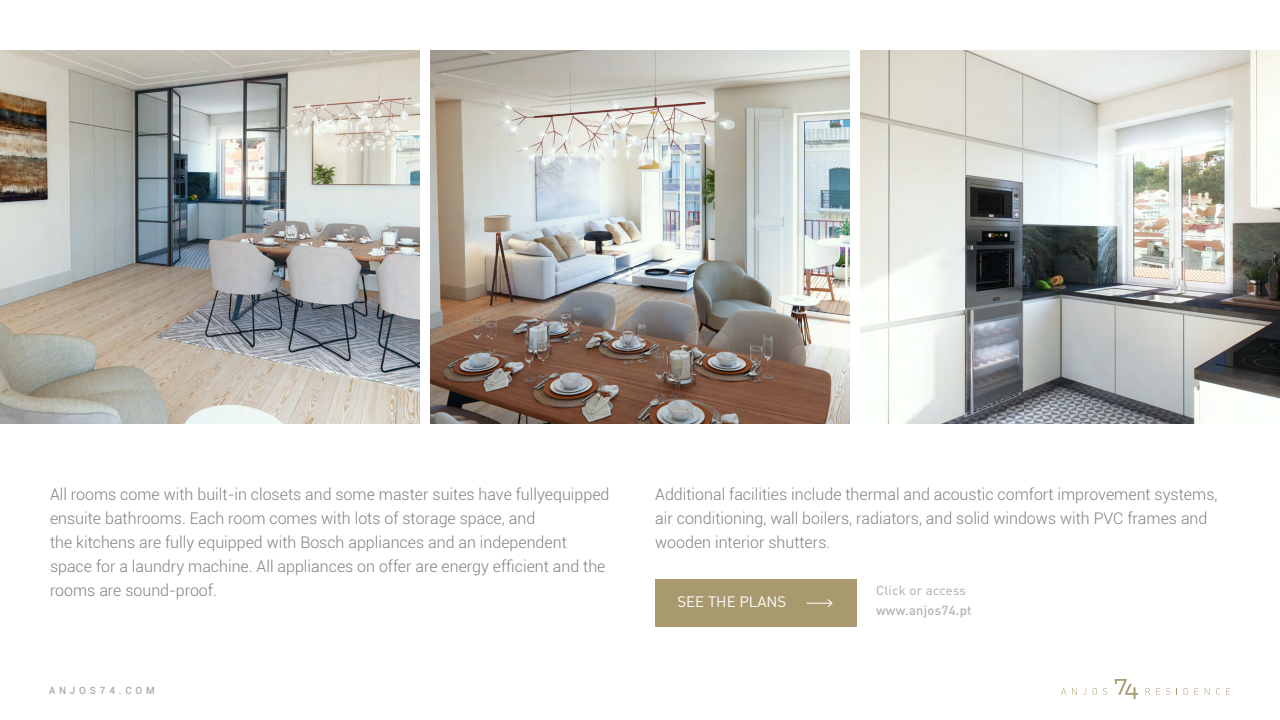
<style>
.page{position:relative;width:1280px;height:720px;background:#fff}
.page>*{position:absolute;margin:0;border:0;box-sizing:border-box;transform-origin:0 0}
.TEXTO_CORPO{font:300 16px "Roboto";color:#808080}
.CORPO_16{font:15px "DIN Pro";color:#fff}
.CORPO_14pt{font:500 13px "DIN Pro";letter-spacing:.02em;color:#b2b3b7}
.CORPO_14pt-2{font:13px "DIN Pro";letter-spacing:.02em;color:#a8a9ad}
.t1{font:500 10px "Roboto";letter-spacing:.38em;color:#a8a9ad}
</style>
<div class="page">
<svg style="left:1061px;top:688px;width:5px;height:7px"></svg>
<svg style="left:1072px;top:688px;width:5px;height:7px"></svg>
<svg style="left:1093px;top:688px;width:4px;height:7px"></svg>
<svg style="left:1103px;top:688px;width:4px;height:7px"></svg>
<svg style="left:1146px;top:688px;width:4px;height:7px"></svg>
<svg style="left:1156px;top:688px;width:4px;height:7px"></svg>
<svg style="left:1166px;top:688px;width:4px;height:7px"></svg>
<svg style="left:1184px;top:688px;width:4px;height:7px"></svg>
<svg style="left:1195px;top:688px;width:4px;height:7px"></svg>
<svg style="left:1205px;top:688px;width:5px;height:7px"></svg>
<svg style="left:1216px;top:688px;width:4px;height:7px"></svg>
<svg style="left:1226px;top:688px;width:4px;height:7px"></svg>
<svg style="left:1115px;top:679px;width:23px;height:20px"></svg>
<img style="left:0;top:50px;width:420px;height:374px">
<img style="left:430px;top:50px;width:420px;height:374px">
<img style="left:860px;top:50px;width:420px;height:374px">
<div style="left:655px;top:579px;width:202px;height:48px;background:#a8996e"></div>
<svg style="left:807px;top:599px;width:26px;height:8px"></svg>
<p class="TEXTO_CORPO" style="left:50px;top:483px;width:561px">All rooms come with built-in closets and some master suites have fullyequipped</p>
<p class="TEXTO_CORPO" style="left:50px;top:507px;width:487px">ensuite bathrooms. Each room comes with lots of storage space, and</p>
<p class="TEXTO_CORPO" style="left:50px;top:531px;width:518px">the kitchens are fully equipped with Bosch appliances and an independent</p>
<p class="TEXTO_CORPO" style="left:50px;top:555px;width:557px">space for a laundry machine. All appliances on offer are energy efficient and the</p>
<p class="TEXTO_CORPO" style="left:50px;top:579px;width:168px">rooms are sound-proof.</p>
<p class="t1" style="left:49px;top:683px;width:107px">ANJOS74.COM</p>
<p class="TEXTO_CORPO" style="left:655px;top:483px;width:564px">Additional facilities include thermal and acoustic comfort improvement systems,</p>
<p class="TEXTO_CORPO" style="left:655px;top:507px;width:554px">air conditioning, wall boilers, radiators, and solid windows with PVC frames and</p>
<p class="TEXTO_CORPO" style="left:655px;top:531px;width:177px">wooden interior shutters.</p>
<p class="CORPO_16" style="left:677px;top:591px;width:110px">SEE THE PLANS</p>
<p class="CORPO_14pt-2" style="left:876px;top:582px;width:92px">Click or access</p>
<p class="CORPO_14pt" style="left:876px;top:601px;width:97px">www.anjos74.pt</p>
</div>
